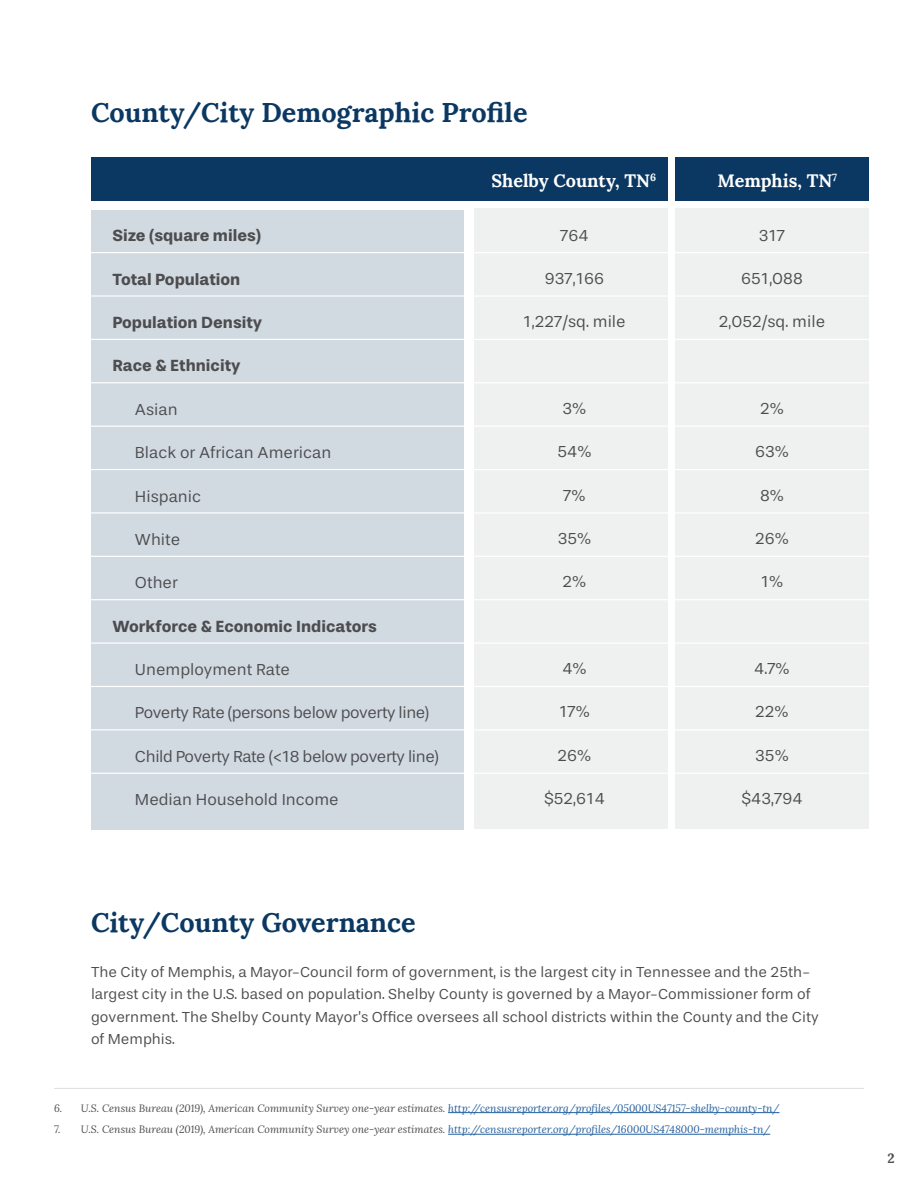
<style>
.page{position:relative;width:918px;height:1188px;background:#fff}
.page>*{position:absolute;margin:0;border:0;box-sizing:border-box;transform-origin:0 0}
.t1{font:700 27px "Lora";color:#0b3862}
.t2{font:700 18px "Lora";color:#fff}
.t3{font:16.5px "Stevie Sans";color:#4d4d4f}
.t4{font:700 16.5px "Stevie Sans";color:#4d4d4f}
.t5{font:16.5px "Stevie Sans";letter-spacing:-.025em;color:#4d4d4f}
.t6{font:15px/22.5px "Stevie Sans";color:#4d4d4f}
.t7{font:700 13.5px "Lora";color:#4d4d4f}
.t8{font:italic 10.5px "Lora";color:#4d4d4f}
.s1{color:#215e9e}
</style>
<div class="page">
<div style="left:91px;top:158px;width:576px;height:43px;background:#0b3862"></div>
<div style="left:676px;top:158px;width:193px;height:43px;background:#0b3862"></div>
<div style="left:91px;top:210px;width:373px;height:620px;background:#d1d9e1"></div>
<div style="left:474px;top:208px;width:193px;height:622px;background:#eff0f0"></div>
<div style="left:676px;top:208px;width:193px;height:622px;background:#eff0f0"></div>
<hr style="left:76px;top:252px;width:818px;height:1px;background:#fff">
<hr style="left:76px;top:295px;width:818px;height:2px;background:#fff">
<hr style="left:76px;top:339px;width:818px;height:1px;background:#fff">
<hr style="left:76px;top:382px;width:818px;height:1px;background:#fff">
<hr style="left:76px;top:426px;width:818px;height:1px;background:#fff">
<hr style="left:76px;top:469px;width:818px;height:1px;background:#fff">
<hr style="left:76px;top:512px;width:818px;height:2px;background:#fff">
<hr style="left:76px;top:556px;width:818px;height:1px;background:#fff">
<hr style="left:76px;top:599px;width:818px;height:1px;background:#fff">
<hr style="left:76px;top:642px;width:818px;height:2px;background:#fff">
<hr style="left:76px;top:686px;width:818px;height:1px;background:#fff">
<hr style="left:76px;top:729px;width:818px;height:1px;background:#fff">
<hr style="left:76px;top:773px;width:818px;height:1px;background:#fff">
<hr style="left:448px;top:1112px;width:331px;height:1px;background:#215e9e">
<hr style="left:448px;top:1134px;width:322px;height:1px;background:#215e9e">
<hr style="left:54px;top:1088px;width:810px;height:1px;background:#dcddde">
<h1 class="t1" style="left:91px;top:89px;width:438px">County/City Demographic Profile</h1>
<p class="t4" style="left:112px;top:227px;width:150px">Size (square miles)</p>
<p class="t4" style="left:112px;top:270px;width:129px">Total Population</p>
<p class="t4" style="left:112px;top:314px;width:151px">Population Density</p>
<p class="t4" style="left:112px;top:357px;width:130px">Race &amp; Ethnicity</p>
<p class="t3" style="left:135px;top:401px;width:44px">Asian</p>
<p class="t3" style="left:135px;top:444px;width:198px">Black or African American</p>
<p class="t3" style="left:135px;top:488px;width:68px">Hispanic</p>
<p class="t3" style="left:135px;top:531px;width:47px">White</p>
<p class="t3" style="left:135px;top:574px;width:44px">Other</p>
<p class="t4" style="left:112px;top:617px;width:266px">Workforce &amp; Economic Indicators</p>
<p class="t3" style="left:135px;top:661px;width:157px">Unemployment Rate</p>
<p class="t5" style="left:135px;top:704px;width:296px">Poverty Rate (persons below poverty line)</p>
<p class="t5" style="left:135px;top:748px;width:305px">Child Poverty Rate (&lt;18 below poverty line)</p>
<p class="t3" style="left:135px;top:791px;width:205px">Median Household Income</p>
<p class="t2" style="left:491px;top:166px;width:166px">Shelby County, TN<sup>6</sup></p>
<p class="t2" style="left:718px;top:166px;width:121px">Memphis, TN<sup>7</sup></p>
<p class="t3" style="left:759px;top:227px;width:28px">317</p>
<p class="t3" style="left:741px;top:270px;width:63px">651,088</p>
<p class="t3" style="left:719px;top:313px;width:108px">2,052/sq. mile</p>
<p class="t3" style="left:560px;top:227px;width:30px">764</p>
<p class="t3" style="left:545px;top:270px;width:61px">937,166</p>
<p class="t3" style="left:523px;top:313px;width:104px">1,227/sq. mile</p>
<p class="t3" style="left:563px;top:400px;width:25px">3%</p>
<p class="t3" style="left:558px;top:443px;width:35px">54%</p>
<p class="t3" style="left:563px;top:487px;width:24px">7%</p>
<p class="t3" style="left:558px;top:530px;width:35px">35%</p>
<p class="t3" style="left:563px;top:573px;width:25px">2%</p>
<p class="t3" style="left:562px;top:660px;width:26px">4%</p>
<p class="t3" style="left:559px;top:703px;width:32px">17%</p>
<p class="t3" style="left:558px;top:747px;width:35px">26%</p>
<p class="t3" style="left:544px;top:790px;width:62px">$52,614</p>
<p class="t3" style="left:760px;top:400px;width:25px">2%</p>
<p class="t3" style="left:755px;top:443px;width:35px">63%</p>
<p class="t3" style="left:760px;top:487px;width:25px">8%</p>
<p class="t3" style="left:755px;top:530px;width:35px">26%</p>
<p class="t3" style="left:761px;top:573px;width:24px">1%</p>
<p class="t3" style="left:754px;top:660px;width:37px">4.7%</p>
<p class="t3" style="left:755px;top:703px;width:35px">22%</p>
<p class="t3" style="left:755px;top:747px;width:35px">35%</p>
<p class="t3" style="left:742px;top:790px;width:62px">$43,794</p>
<h1 class="t1" style="left:91px;top:899px;width:326px">City/County Governance</h1>
<p class="t6" style="left:91px;top:961px;width:729px">The City of Memphis, a Mayor-Council form of government, is the largest city in Tennessee and the 25th&shy;largest city in the U.S. based on population. Shelby County is governed by a Mayor-Commissioner form of government. The Shelby County Mayor’s Office oversees all school districts within the County and the City of Memphis.</p>
<p class="t8" style="left:54px;top:1101px;width:727px">6. U.S. Census Bureau (2019), American Community Survey one-year estimates. <span class="s1">http://censusreporter.org/profiles/05000US47157-shelby-county-tn/</span></p>
<p class="t8" style="left:54px;top:1123px;width:718px">7. U.S. Census Bureau (2019), American Community Survey one-year estimates. <span class="s1">http://censusreporter.org/profiles/16000US4748000-memphis-tn/</span></p>
<p class="t7" style="left:887px;top:1147px;width:9px">2</p>
</div>
